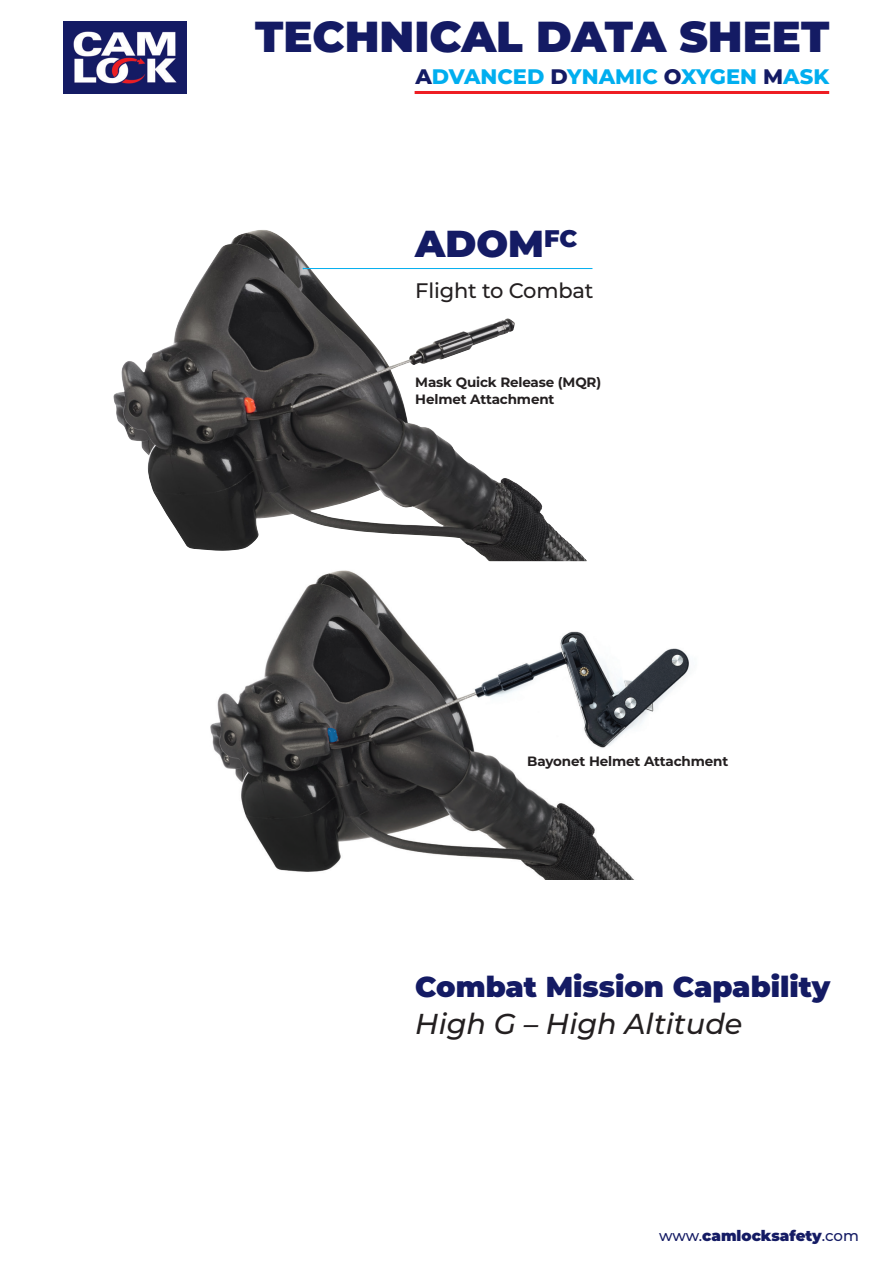
<style>
.page{position:relative;width:893px;height:1263px;background:#fff}
.page>*{position:absolute;margin:0;border:0;box-sizing:border-box;transform-origin:0 0}
.t1{font:900 43.35px "Montserrat";color:#141b64}
.t2{font:900 37.5px "Montserrat";color:#141b64}
.t3{font:900 28.8px "Montserrat";color:#141b64}
.t4{font:italic 500 28.8px "Montserrat";color:#231f20}
.t5{font:800 21px "Montserrat";color:#00aeef}
.t6{font:500 21px "Montserrat";letter-spacing:-.01em;color:#231f20}
.t7{font:900 15px "Montserrat";color:#141b64}
.t8{font:700 13.5px "Montserrat";letter-spacing:-.01em;color:#231f20}
.s1{color:#141b64}
.s2{font-weight:500}
</style>
<div class="page">
<img style="left:210px;top:570px;width:480px;height:310px">
<img style="left:113px;top:230px;width:474px;height:331px">
<hr style="left:303px;top:268px;width:289px;height:1px;background:#00aeef">
<img style="left:64px;top:21px;width:123px;height:73px">
<hr style="left:415px;top:91px;width:414px;height:3px;background:#ee1d23">
<p class="t1" style="left:255px;top:4px;width:576px">TECHNICAL DATA SHEET</p>
<p class="t5" style="left:415px;top:61px;width:415px"><span class="s1">A</span>DVANCED <span class="s1">D</span>YNAMIC <span class="s1">O</span>XYGEN <span class="s1">M</span>ASK</p>
<p class="t2" style="left:415px;top:216px;width:163px">ADOM<sup>FC</sup></p>
<p class="t6" style="left:415px;top:276px;width:180px">Flight to Combat</p>
<p class="t8" style="left:415px;top:373px;width:187px">Mask Quick Release (MQR)</p>
<p class="t8" style="left:415px;top:389px;width:141px">Helmet Attachment</p>
<p class="t8" style="left:527px;top:751px;width:202px">Bayonet Helmet Attachment</p>
<p class="t3" style="left:415px;top:965px;width:417px">Combat Mission Capability</p>
<p class="t4" style="left:415px;top:1003px;width:329px">High G – High Altitude</p>
<p class="t7" style="left:659px;top:1225px;width:201px"><span class="s2">www.</span>camlocksafety<span class="s2">.com</span></p>
</div>
